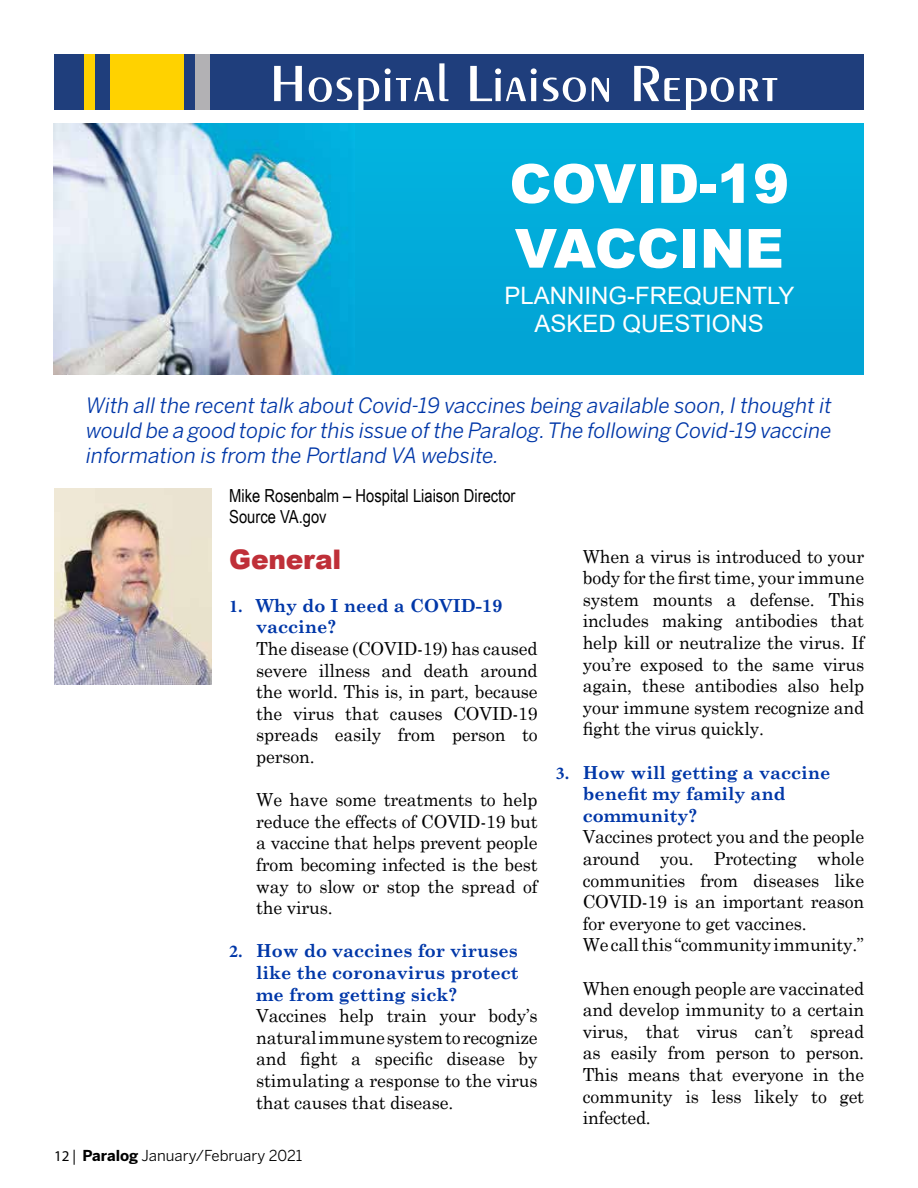
<style>
.page{position:relative;width:918px;height:1188px;background:#fff}
.page>*{position:absolute;margin:0;border:0;box-sizing:border-box;transform-origin:0 0}
.t1{font:600 54px "Exotic 350 BT";letter-spacing:.01em;color:#fff}
.t2{font:900 54px/64.8px "Arial";color:#fff}
.t3{font:900 27px "Arial";letter-spacing:-.01em;color:#bf2f38}
.t4{font:24px/28.8px "Arial";color:#fff;text-align:center}
.t5{font:italic 21px/25.2px "Benton Sans";color:#0037a8;text-align:justify}
.t6{font:18px/21.6px "Century Schoolbook";letter-spacing:-.01em;color:#000;text-align:justify}
.t7{font:700 18px/21.6px "Century Schoolbook";color:#0037a8}
.t8{font:18px/21.6px "Arial Narrow";color:#000}
.t9{font:15px "Benton Sans";color:#000}
.s1{font-family:"Minion Pro"}
.s2{font-family:"Myriad Pro"}
.s3{font-weight:700}
</style>
<div class="page">
<div style="left:54px;top:54px;width:810px;height:55px;background:#1f3e7c"></div>
<div style="left:84px;top:54px;width:99px;height:55px;background:#ffd200"></div>
<div style="left:195px;top:54px;width:14px;height:55px;background:#b2b1b4"></div>
<div style="left:96px;top:54px;width:14px;height:55px;background:#1f3e7c"></div>
<img style="left:54px;top:488px;width:157px;height:196px">
<div style="left:54px;top:124px;width:810px;height:250px;background:#02abda"></div>
<img style="left:54px;top:124px;width:300px;height:250px">
<h1 class="t1" style="left:270px;top:51px;width:511px">Hospital Liaison Report</h1>
<h1 class="t2" style="left:509px;top:150px;width:281px">COVID-19<br>VACCINE</h1>
<h3 class="t4" style="left:504px;top:281px;width:292px">PLANNING-FREQUENTLY<br>ASKED QUESTIONS</h3>
<p class="t5" style="left:86px;top:392px;width:747px">With all the recent talk about Covid-19 vaccines being available soon, I thought it would be a good topic for this issue of the Paralog. The following Covid-19 vaccine information is from the Portland VA website.</p>
<p class="t8" style="left:229px;top:484px;width:288px">Mike Rosenbalm – Hospital Liaison Director<br>Source VA.gov</p>
<h2 class="t3" style="left:229px;top:539px;width:114px">General</h2>
<p class="t7" style="left:256px;top:594px;width:248px;text-indent:-27px"><span class="s1">1.</span> Why do I need a COVID-19 vaccine?</p>
<p class="t6" style="left:256px;top:636px;width:283px">The disease (COVID-19) has caused severe illness and death around the world. This is, in part, because the virus that causes COVID-19 spreads easily from person to person.</p>
<p class="t6" style="left:256px;top:787px;width:283px">We have some treatments to help reduce the effects of COVID-19 but a vaccine that helps prevent people from becoming infected is the best way to slow or stop the spread of the virus.</p>
<p class="t7" style="left:256px;top:939px;width:264px;text-align:justify;text-indent:-27px"><span class="s1">2.</span> How do vaccines for viruses like the coronavirus protect me from getting sick?</p>
<p class="t6" style="left:256px;top:1003px;width:283px">Vaccines help train your body’s natural immune system to recognize and fight a specific disease by stimulating a response to the virus that causes that disease.</p>
<p class="t9" style="left:54px;top:1147px;width:250px"><span class="s2">12 |</span> <span class="s3">Paralog</span> January/February 2021</p>
<p class="t6" style="left:583px;top:544px;width:283px">When a virus is introduced to your body for the first time, your immune system mounts a defense. This includes making antibodies that help kill or neutralize the virus. If you’re exposed to the same virus again, these antibodies also help your immune system recognize and fight the virus quickly.</p>
<p class="t7" style="left:583px;top:760px;width:249px;text-indent:-27px"><span class="s1">3.</span> How will getting a vaccine benefit my family and community?</p>
<p class="t6" style="left:583px;top:825px;width:283px;text-align:left">Vaccines protect you and the people around you. Protecting whole communities from diseases like<br>COVID-19 is an important reason for everyone to get vaccines.<br>We call this “community immunity.”</p>
<p class="t6" style="left:583px;top:976px;width:283px">When enough people are vaccinated and develop immunity to a certain virus, that virus can’t spread as easily from person to person.<br>This means that everyone in the community is less likely to get infected.</p>
</div>
